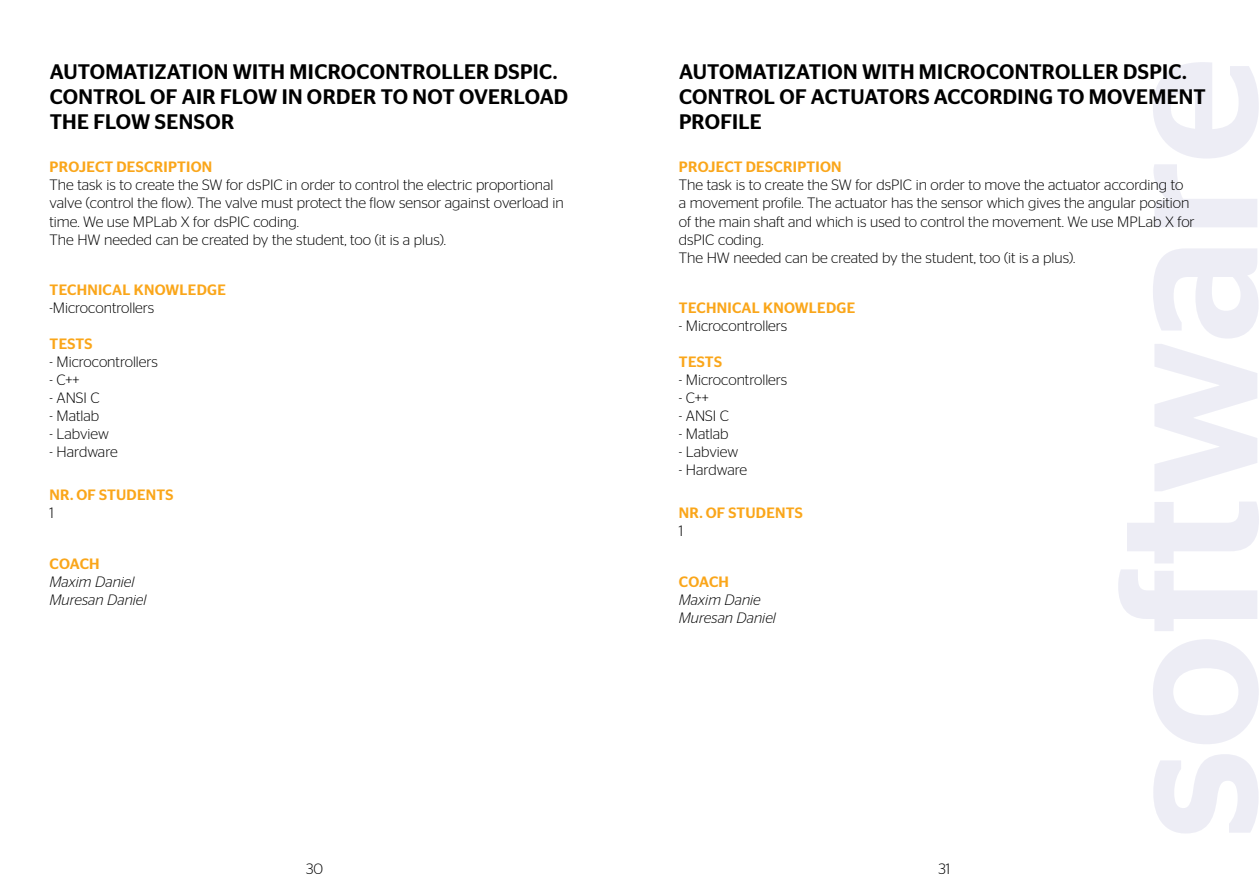
<style>
.page{position:relative;width:1259px;height:893px;background:#fff}
.page>*{position:absolute;margin:0;border:0;box-sizing:border-box;transform-origin:0 0}
.t1{font:500 21px/25.2px "Continental Stag Sans";letter-spacing:.005em;color:#000}
.t2{font:300 15px/18px "Continental Stag Sans";color:#000}
.t3{font:500 15px "Continental Stag Sans";letter-spacing:.02em;color:#faa61a}
.t4{font:italic 300 15px/18px "Continental Stag Sans";color:#000}
</style>
<div class="page">
<svg style="left:1153px;top:754px;width:105px;height:79px"></svg>
<svg style="left:1153px;top:639px;width:105px;height:105px"></svg>
<svg style="left:1118px;top:569px;width:139px;height:62px"></svg>
<svg style="left:1127px;top:502px;width:132px;height:61px"></svg>
<svg style="left:1153px;top:248px;width:105px;height:243px"></svg>
<svg style="left:1153px;top:62px;width:105px;height:165px"></svg>
<h1 class="t1" style="left:50px;top:59px;width:520px">AUTOMATIZATION WITH MICROCONTROLLER DSPIC.<br>CONTROL OF AIR FLOW IN ORDER TO NOT OVERLOAD<br>THE FLOW SENSOR</h1>
<p class="t3" style="left:50px;top:159px;width:164px">PROJECT DESCRIPTION</p>
<p class="t2" style="left:49px;top:176px;width:516px">The task is to create the SW for dsPIC in order to control the electric proportional valve (control the flow). The valve must protect the flow sensor against overload in time. We use MPLab X for dsPIC coding.<br>The HW needed can be created by the student, too (it is a plus).</p>
<p class="t3" style="left:50px;top:281px;width:178px">TECHNICAL KNOWLEDGE</p>
<p class="t2" style="left:49px;top:298px;width:106px">-Microcontrollers</p>
<p class="t3" style="left:50px;top:335px;width:45px">TESTS</p>
<p class="t2" style="left:49px;top:352px;width:110px">- Microcontrollers</p>
<p class="t2" style="left:49px;top:370px;width:32px">- C++</p>
<p class="t2" style="left:49px;top:388px;width:52px">- ANSI C</p>
<p class="t2" style="left:49px;top:406px;width:51px">- Matlab</p>
<p class="t2" style="left:49px;top:424px;width:61px">- Labview</p>
<p class="t2" style="left:49px;top:442px;width:70px">- Hardware</p>
<p class="t3" style="left:50px;top:486px;width:125px">NR. OF STUDENTS</p>
<p class="t2" style="left:49px;top:504px;width:6px">1</p>
<p class="t3" style="left:50px;top:555px;width:51px">COACH</p>
<p class="t4" style="left:49px;top:572px;width:99px">Maxim Daniel<br>Muresan Daniel</p>
<h1 class="t1" style="left:679px;top:59px;width:528px">AUTOMATIZATION WITH MICROCONTROLLER DSPIC.<br>CONTROL OF ACTUATORS ACCORDING TO MOVEMENT<br>PROFILE</h1>
<p class="t3" style="left:679px;top:159px;width:164px">PROJECT DESCRIPTION</p>
<p class="t2" style="left:679px;top:176px;width:517px">The task is to create the SW for dsPIC in order to move the actuator according to<br>a movement profile. The actuator has the sensor which gives the angular position of the main shaft and which is used to control the movement. We use MPLab X for dsPIC coding.<br>The HW needed can be created by the student, too (it is a plus).</p>
<p class="t3" style="left:679px;top:299px;width:178px">TECHNICAL KNOWLEDGE</p>
<p class="t2" style="left:679px;top:316px;width:110px">- Microcontrollers</p>
<p class="t3" style="left:679px;top:353px;width:45px">TESTS</p>
<p class="t2" style="left:679px;top:370px;width:110px">- Microcontrollers</p>
<p class="t2" style="left:679px;top:388px;width:32px">- C++</p>
<p class="t2" style="left:679px;top:406px;width:52px">- ANSI C</p>
<p class="t2" style="left:679px;top:424px;width:51px">- Matlab</p>
<p class="t2" style="left:679px;top:442px;width:61px">- Labview</p>
<p class="t2" style="left:679px;top:460px;width:70px">- Hardware</p>
<p class="t3" style="left:679px;top:504px;width:125px">NR. OF STUDENTS</p>
<p class="t2" style="left:679px;top:522px;width:6px">1</p>
<p class="t3" style="left:679px;top:573px;width:51px">COACH</p>
<p class="t4" style="left:679px;top:590px;width:99px">Maxim Danie<br>Muresan Daniel</p>
<p class="t2" style="left:306px;top:860px;width:18px">30</p>
<p class="t2" style="left:938px;top:860px;width:13px">31</p>
</div>
